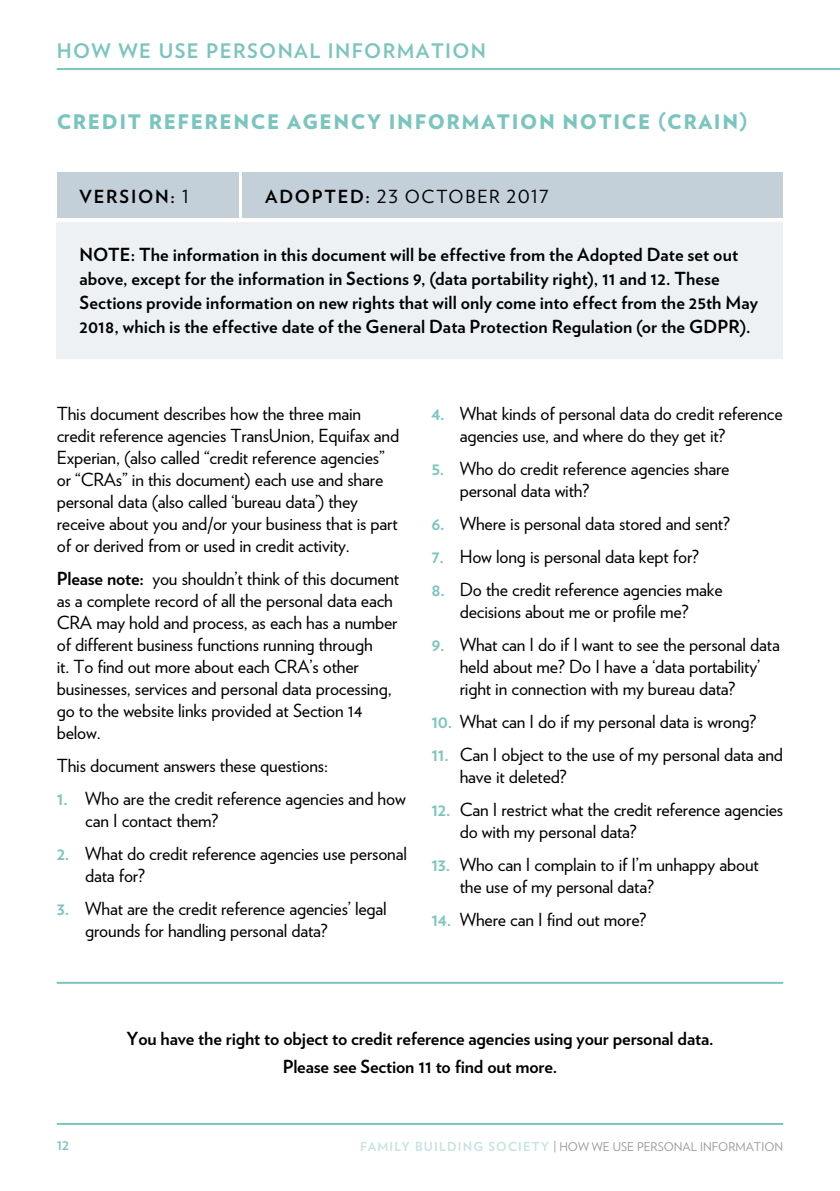
<style>
.page{position:relative;width:840px;height:1191px;background:#fff}
.page>*{position:absolute;margin:0;border:0;box-sizing:border-box;transform-origin:0 0}
.t1{font:900 20px "Verlag";letter-spacing:.08em;color:#7bc5bf}
.t2{font:700 20px "Verlag";letter-spacing:.07em;color:#7bc5bf}
.t3{font:18px/22px "Verlag";letter-spacing:-.01em;color:#000}
.t4{font:700 18px/24px "Verlag";color:#000;text-align:center}
.t5{font:18px "Verlag";letter-spacing:.08em;color:#000}
.t6{font:700 18px "Verlag";letter-spacing:.1em;color:#000}
.t7{font:12px "Verlag";color:#9d9d9c}
.t8{font:700 12px "Verlag";color:#7bc5bf}
.s1{font-weight:400}
.s2{font-weight:700}
.s3{font-weight:700;color:#7bc5bf}
.s4{font-weight:700;font-size:12.4px;color:#c5e3e0}
</style>
<div class="page">
<hr style="left:57px;top:1123px;width:725px;height:2px;background:#7bc5bf">
<hr style="left:57px;top:68px;width:782px;height:2px;background:#7bc5bf">
<div style="left:57px;top:173px;width:181px;height:45px;background:#c3cfd9"></div>
<div style="left:57px;top:222px;width:725px;height:136px;background:#edf1f4"></div>
<div style="left:242px;top:173px;width:540px;height:45px;background:#c3cfd9"></div>
<hr style="left:57px;top:981px;width:725px;height:2px;background:#7bc5bf">
<p class="t2" style="left:57px;top:35px;width:430px">HOW WE USE PERSONAL INFORMATION</p>
<p class="t1" style="left:57px;top:106px;width:691px">CREDIT REFERENCE AGENCY INFORMATION NOTICE (CRAIN)</p>
<p class="t6" style="left:79px;top:182px;width:111px">VERSION: <span class="s1">1</span></p>
<p class="t5" style="left:265px;top:183px;width:285px"><span class="s2">ADOPTED:</span> 23 OCTOBER 2017</p>
<p class="t4" style="left:79px;top:242px;width:679px;text-align:left">NOTE: The information in this document will be effective from the Adopted Date set out above, except for the information in Sections 9, (data portability right), 11 and 12. These Sections provide information on new rights that will only come into effect from the 25th May 2018, which is the effective date of the General Data Protection Regulation (or the GDPR).</p>
<p class="t3" style="left:57px;top:401px;width:344px">This document describes how the three main credit reference agencies TransUnion, Equifax and Experian, (also called “credit reference agencies” or “CRAs” in this document) each use and share personal data (also called ‘bureau data’) they receive about you and/or your business that is part of or derived from or used in credit activity.</p>
<p class="t3" style="left:57px;top:566px;width:344px"><span class="s2">Please note:</span> you shouldn’t think of this document as a complete record of all the personal data each CRA may hold and process, as each has a number of different business functions running through<br>it. To find out more about each CRA’s other businesses, services and personal data processing, go to the website links provided at Section 14 below.</p>
<p class="t3" style="left:57px;top:753px;width:272px">This document answers these questions:</p>
<p class="t3" style="left:85px;top:786px;width:322px;text-indent:-28px"><span class="s3">1.</span> Who are the credit reference agencies and how can I contact them?</p>
<p class="t3" style="left:85px;top:841px;width:323px;text-indent:-28px"><span class="s3">2.</span> What do credit reference agencies use personal data for?</p>
<p class="t3" style="left:85px;top:896px;width:303px;text-indent:-28px"><span class="s3">3.</span> What are the credit reference agencies’ legal grounds for handling personal data?</p>
<p class="t3" style="left:459px;top:401px;width:324px;text-indent:-28px"><span class="s3">4.</span> What kinds of personal data do credit reference agencies use, and where do they get it?</p>
<p class="t3" style="left:459px;top:456px;width:271px;text-indent:-28px"><span class="s3">5.</span> Who do credit reference agencies share personal data with?</p>
<p class="t3" style="left:431px;top:511px;width:300px"><span class="s3">6.</span> Where is personal data stored and sent?</p>
<p class="t3" style="left:431px;top:544px;width:269px"><span class="s3">7.</span> How long is personal data kept for?</p>
<p class="t3" style="left:431px;top:577px;width:293px;text-align:center"><span class="s3">8.</span> Do the credit reference agencies make decisions about me or profile me?</p>
<p class="t3" style="left:459px;top:632px;width:321px;text-indent:-28px"><span class="s3">9.</span> What can I do if I want to see the personal data held about me? Do I have a ‘data portability’ right in connection with my bureau data?</p>
<p class="t3" style="left:431px;top:709px;width:326px"><span class="s3">10.</span> What can I do if my personal data is wrong?</p>
<p class="t3" style="left:459px;top:742px;width:325px;text-indent:-28px"><span class="s3">11.</span> Can I object to the use of my personal data and have it deleted?</p>
<p class="t3" style="left:459px;top:797px;width:325px;text-indent:-28px"><span class="s3">12.</span> Can I restrict what the credit reference agencies do with my personal data?</p>
<p class="t3" style="left:459px;top:852px;width:300px;text-indent:-28px"><span class="s3">13.</span> Who can I complain to if I’m unhappy about the use of my personal data?</p>
<p class="t3" style="left:431px;top:907px;width:216px"><span class="s3">14.</span> Where can I find out more?</p>
<p class="t4" style="left:126px;top:1024px;width:588px;line-height:28px">You have the right to object to credit reference agencies using your personal data.<br>Please see Section 11 to find out more.</p>
<p class="t8" style="left:57px;top:1136px;width:14px">12</p>
<p class="t7" style="left:360px;top:1137px;width:424px"><span class="s4">FAMILY BUILDING SOCIETY</span> | HOW WE USE PERSONAL INFORMATION</p>
</div>
